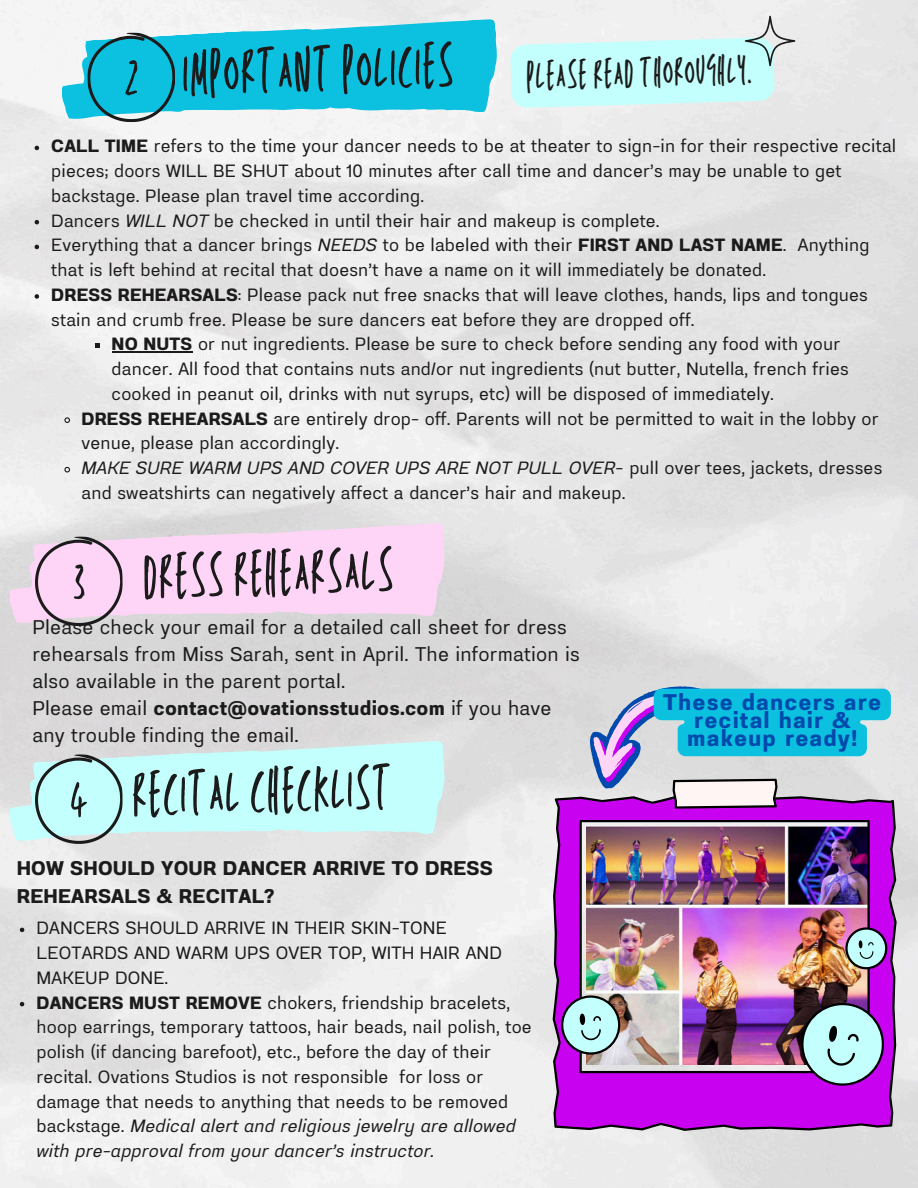
<style>
.page{position:relative;width:918px;height:1188px;background:#fff}
.page>*{position:absolute;margin:0;border:0;box-sizing:border-box;transform-origin:0 0}
.t1{font:60.6px "TC Chaddlewood Regular";color:#1b1b1b}
.t2{font:53.55px "TC Chaddlewood Regular";color:#1b1b1b}
.t3{font:39.45px "TC Chaddlewood Regular";color:#1b1b1b}
.t4{font:700 22.65px/18px "Prachason Neue";letter-spacing:.05em;color:#004aad;text-align:center}
.t5{font:19.8px/27px "Prachason Neue";letter-spacing:.01em;color:#1b1b1b}
.t6{font:700 19.8px/27.6px "Prachason Neue";letter-spacing:.01em;color:#1b1b1b}
.t7{font:17.7px/24.8px "Prachason Neue";letter-spacing:.01em;color:#1b1b1b}
.s1{font-weight:700}
.s2{font-style:italic}
</style>
<div class="page">
<img style="left:0;top:0;width:918px;height:1188px">
<svg style="left:6px;top:520px;width:442px;height:121px;fill:#ffd5f7"></svg>
<svg style="left:35px;top:536px;width:88px;height:90px"></svg>
<svg style="left:59px;top:16px;width:442px;height:121px;fill:#0cc0df"></svg>
<svg style="left:87px;top:32px;width:88px;height:90px"></svg>
<svg style="left:510px;top:16px;width:285px;height:92px"></svg>
<svg style="left:6px;top:738px;width:442px;height:121px;fill:#c3fffc"></svg>
<img style="left:553px;top:796px;width:344px;height:335px">
<svg style="left:798px;top:1000px;width:89px;height:88px"></svg>
<svg style="left:845px;top:927px;width:43px;height:42px"></svg>
<svg style="left:560px;top:995px;width:61px;height:60px"></svg>
<svg style="left:35px;top:754px;width:88px;height:90px"></svg>
<svg style="left:35px;top:146px;width:4px;height:4px"></svg>
<svg style="left:35px;top:220px;width:4px;height:4px"></svg>
<svg style="left:35px;top:245px;width:4px;height:4px"></svg>
<svg style="left:35px;top:294px;width:4px;height:5px"></svg>
<svg style="left:95px;top:344px;width:5px;height:4px"></svg>
<hr style="left:112px;top:352px;width:81px;height:1px;background:#1b1b1b">
<svg style="left:64px;top:417px;width:7px;height:7px"></svg>
<svg style="left:64px;top:466px;width:7px;height:7px"></svg>
<svg style="left:20px;top:928px;width:4px;height:4px"></svg>
<svg style="left:20px;top:1002px;width:4px;height:4px"></svg>
<svg style="left:590px;top:686px;width:301px;height:123px"></svg>
<h2 class="t2" style="left:125px;top:44px;width:15px">2</h2>
<p class="t1" style="left:181px;top:36px;width:272px;rotate:-2deg">important policies</p>
<p class="t3" style="left:526px;top:52px;width:226px;rotate:-2deg">please read thoroughly.</p>
<p class="t7" style="left:51px;top:135px;width:847px"><span class="s1">CALL TIME</span> refers to the time your dancer needs to be at theater to sign-in for their respective recital pieces; doors WILL BE SHUT about 10 minutes after call time and dancer’s may be unable to get backstage. Please plan travel time according.</p>
<p class="t7" style="left:51px;top:209px;width:610px">Dancers <span class="s2">WILL NOT</span> be checked in until their hair and makeup is complete.</p>
<p class="t7" style="left:51px;top:234px;width:820px">Everything that a dancer brings <span class="s2">NEEDS</span> to be labeled with their <span class="s1">FIRST AND LAST NAME</span>. Anything that is left behind at recital that doesn’t have a name on it will immediately be donated.</p>
<p class="t7" style="left:51px;top:283px;width:818px"><span class="s1">DRESS REHEARSALS</span>: Please pack nut free snacks that will leave clothes, hands, lips and tongues stain and crumb free. Please be sure dancers eat before they are dropped off.</p>
<p class="t7" style="left:112px;top:333px;width:739px"><span class="s1">NO NUTS</span> or nut ingredients. Please be sure to check before sending any food with your dancer. All food that contains nuts and/or nut ingredients (nut butter, Nutella, french fries cooked in peanut oil, drinks with nut syrups, etc) will be disposed of immediately.</p>
<p class="t7" style="left:81px;top:407px;width:799px"><span class="s1">DRESS REHEARSALS</span> are entirely drop- off. Parents will not be permitted to wait in the lobby or venue, please plan accordingly.</p>
<p class="t7" style="left:81px;top:457px;width:802px"><span class="s2">MAKE SURE WARM UPS AND COVER UPS ARE NOT PULL OVER</span>- pull over tees, jackets, dresses and sweatshirts can negatively affect a dancer’s hair and makeup.</p>
<p class="t2" style="left:73px;top:548px;width:13px">3</p>
<p class="t1" style="left:142px;top:540px;width:251px;rotate:-2deg">dress rehearsals</p>
<p class="t5" style="left:32px;top:614px;width:549px">Please check your email for a detailed call sheet for dress rehearsals from Miss Sarah, sent in April. The information is also available in the parent portal.<br>Please email <span class="s1">contact@ovationsstudios.com</span> if you have any trouble finding the email.</p>
<p class="t2" style="left:71px;top:766px;width:19px">4</p>
<p class="t1" style="left:131px;top:758px;width:260px;rotate:-2deg">recital checklist</p>
<p class="t6" style="left:17px;top:855px;width:478px">HOW SHOULD YOUR DANCER ARRIVE TO DRESS<br>REHEARSALS &amp; RECITAL?</p>
<h1 class="t7" style="left:37px;top:917px;width:467px">DANCERS SHOULD ARRIVE IN THEIR SKIN-TONE<br>LEOTARDS AND WARM UPS OVER TOP, WITH HAIR AND<br>MAKEUP DONE.</h1>
<h5 class="t7" style="left:37px;top:991px;width:497px"><span class="s1">DANCERS MUST REMOVE</span> chokers, friendship bracelets, hoop earrings, temporary tattoos, hair beads, nail polish, toe polish (if dancing barefoot), etc., before the day of their recital. Ovations Studios is not responsible for loss or damage that needs to anything that needs to be removed backstage. <span class="s2">Medical alert and religious jewelry are allowed with pre-approval from your dancer’s instructor.</span></h5>
<h3 class="t4" style="left:663px;top:694px;width:219px">These dancers are recital hair &amp; makeup ready!</h3>
</div>
